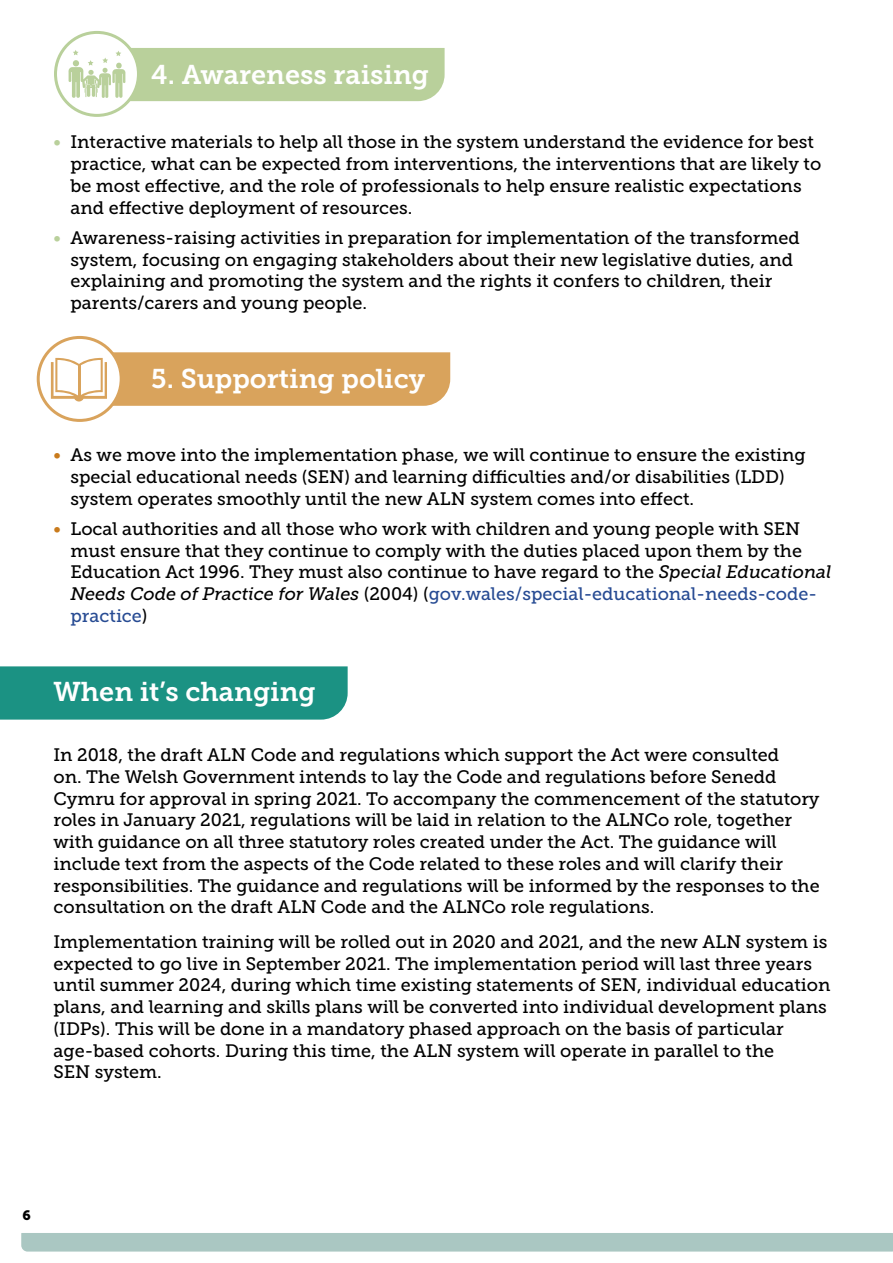
<style>
.page{position:relative;width:893px;height:1263px;background:#fff}
.page>*{position:absolute;margin:0;border:0;box-sizing:border-box;transform-origin:0 0}
.icon_heading{font:27px "Museo Slab 700";color:#fff}
.Heading{font:27px "Museo Slab 700";color:#fff}
.Main_Body{font:18px/21.8px "Museo Slab 500";color:#000}
.Bullets_GREEN{font:18px/21.8px "Museo Slab 500";color:#000}
.Bullets_ORANGE{font:18px/21.8px "Museo Slab 500";color:#000}
.t1{font:13.5px "Museo Slab 900";color:#000}
.s1{color:#b9d09b}
.s2{color:#c97b1c}
.s3{font-style:italic}
.s4{color:#274b93}
</style>
<div class="page">
<div style="left:0;top:666px;width:348px;height:54px;background:#1b9283"></div>
<svg style="left:38px;top:337px;width:83px;height:83px"></svg>
<div style="left:37px;top:336px;width:86px;height:86px;border:3px solid #d9a35c;border-radius:50%"></div>
<svg style="left:51px;top:352px;width:399px;height:54px;background:#deb073"></svg>
<div style="left:54px;top:31px;width:86px;height:86px;border:3px solid #b9d09b;border-radius:50%"></div>
<svg style="left:68px;top:48px;width:377px;height:53px;background:#c1d5a7"></svg>
<div style="left:21px;top:1233px;width:872px;height:18px;background:#aac7c2"></div>
<p class="icon_heading" style="left:151px;top:59px;width:279px">4. Awareness raising</p>
<p class="Bullets_GREEN" style="left:71px;top:131px;width:752px;text-indent:-17px"><span class="s1">•</span> Interactive materials to help all those in the system understand the evidence for best practice, what can be expected from interventions, the interventions that are likely to be most effective, and the role of professionals to help ensure realistic expectations and effective deployment of resources.</p>
<p class="Bullets_GREEN" style="left:71px;top:227px;width:731px;text-indent:-17px"><span class="s1">•</span> Awareness-raising activities in preparation for implementation of the transformed system, focusing on engaging stakeholders about their new legislative duties, and explaining and promoting the system and the rights it confers to children, their parents/carers and young people.</p>
<p class="icon_heading" style="left:151px;top:364px;width:275px">5. Supporting policy</p>
<p class="Bullets_ORANGE" style="left:71px;top:444px;width:737px;text-indent:-17px"><span class="s2">•</span> As we move into the implementation phase, we will continue to ensure the existing special educational needs (SEN) and learning difficulties and/or disabilities (LDD) system operates smoothly until the new ALN system comes into effect.</p>
<p class="Bullets_ORANGE" style="left:71px;top:518px;width:762px;text-indent:-17px"><span class="s2">•</span> Local authorities and all those who work with children and young people with SEN must ensure that they continue to comply with the duties placed upon them by the Education Act 1996. They must also continue to have regard to the <span class="s3">Special Educational Needs Code of Practice for Wales</span> (2004) (<span class="s4">gov.wales/special-educational-needs-code&shy;practice</span>)</p>
<p class="Heading" style="left:54px;top:676px;width:264px">When it’s changing</p>
<p class="Main_Body" style="left:54px;top:744px;width:768px">In 2018, the draft ALN Code and regulations which support the Act were consulted<br>on. The Welsh Government intends to lay the Code and regulations before Senedd Cymru for approval in spring 2021. To accompany the commencement of the statutory roles in January 2021, regulations will be laid in relation to the ALNCo role, together with guidance on all three statutory roles created under the Act. The guidance will include text from the aspects of the Code related to these roles and will clarify their responsibilities. The guidance and regulations will be informed by the responses to the consultation on the draft ALN Code and the ALNCo role regulations.</p>
<p class="Main_Body" style="left:54px;top:931px;width:778px">Implementation training will be rolled out in 2020 and 2021, and the new ALN system is expected to go live in September 2021. The implementation period will last three years until summer 2024, during which time existing statements of SEN, individual education plans, and learning and skills plans will be converted into individual development plans (IDPs). This will be done in a mandatory phased approach on the basis of particular age-based cohorts. During this time, the ALN system will operate in parallel to the<br>SEN system.</p>
<p class="t1" style="left:22px;top:1207px;width:10px">6</p>
</div>
